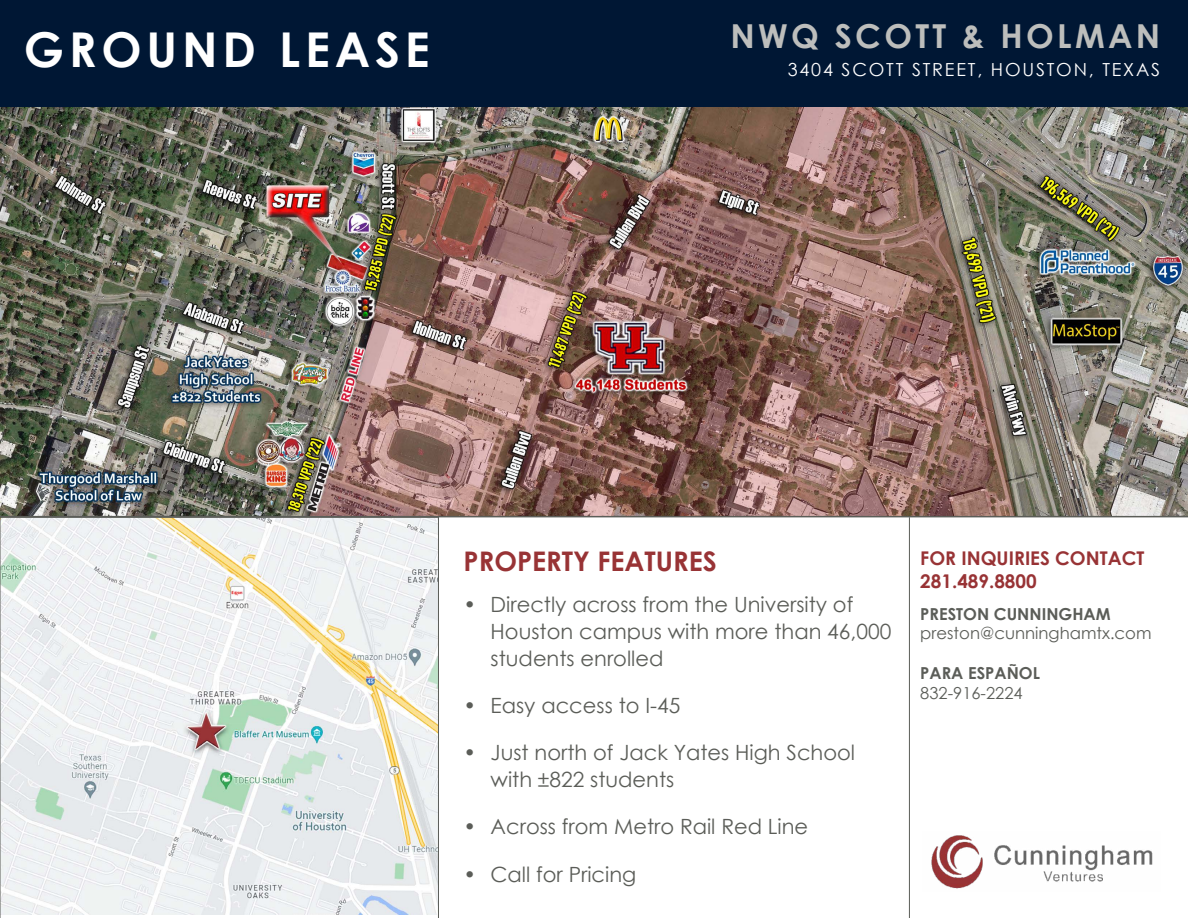
<style>
.page{position:relative;width:1188px;height:918px;background:#fff}
.page>*{position:absolute;margin:0;border:0;box-sizing:border-box;transform-origin:0 0}
.t1{font:700 48px "Century Gothic";letter-spacing:.1em;color:#fff}
.t2{font:700 33px "Century Gothic";letter-spacing:.1em;color:#bdbebc}
.t3{font:700 27px "Century Gothic";color:#983335}
.t4{font:21px/27px "Century Gothic";color:#5b5d58}
.t5{font:700 18.9px/22.6px "Century Gothic";color:#983335}
.t6{font:18px "Century Gothic";letter-spacing:.1em;color:#fff}
.t7{font:16.5px "Century Gothic";color:#5b5d58}
.t8{font:700 16.5px "Century Gothic";color:#5b5d58}
</style>
<div class="page">
<img style="left:0;top:107px;width:1188px;height:409px">
<svg style="left:0;top:517px;width:439px;height:401px"></svg>
<div style="left:0;top:1px;width:1188px;height:106px;background:#001734"></div>
<hr style="left:909px;top:517px;width:1px;height:401px;background:#5b5d58">
<img style="left:931px;top:835px;width:222px;height:54px">
<hr style="left:0;top:516px;width:1188px;height:1px;background:#5b5d58">
<h1 class="t1" style="left:24px;top:13px;width:408px">GROUND LEASE</h1>
<h2 class="t2" style="left:731px;top:11px;width:431px">NWQ SCOTT &amp; HOLMAN</h2>
<p class="t6" style="left:788px;top:57px;width:374px">3404 SCOTT STREET, HOUSTON, TEXAS</p>
<p class="t3" style="left:464px;top:541px;width:255px">PROPERTY FEATURES</p>
<p class="t4" style="left:491px;top:590px;width:402px;text-indent:-27px">• Directly across from the University of<br>Houston campus with more than 46,000 students enrolled</p>
<p class="t4" style="left:464px;top:691px;width:218px">• Easy access to I-45</p>
<p class="t4" style="left:491px;top:739px;width:366px;text-indent:-27px">• Just north of Jack Yates High School with ±822 students</p>
<p class="t4" style="left:464px;top:813px;width:346px">• Across from Metro Rail Red Line</p>
<p class="t4" style="left:464px;top:860px;width:174px">• Call for Pricing</p>
<p class="t5" style="left:920px;top:546px;width:226px">FOR INQUIRIES CONTACT<br>281.489.8800</p>
<p class="t8" style="left:920px;top:601px;width:192px">PRESTON CUNNINGHAM</p>
<p class="t7" style="left:920px;top:622px;width:233px">preston@cunninghamtx.com</p>
<p class="t8" style="left:920px;top:661px;width:121px">PARA ESPAÑOL</p>
<p class="t7" style="left:920px;top:681px;width:104px">832-916-2224</p>
</div>
